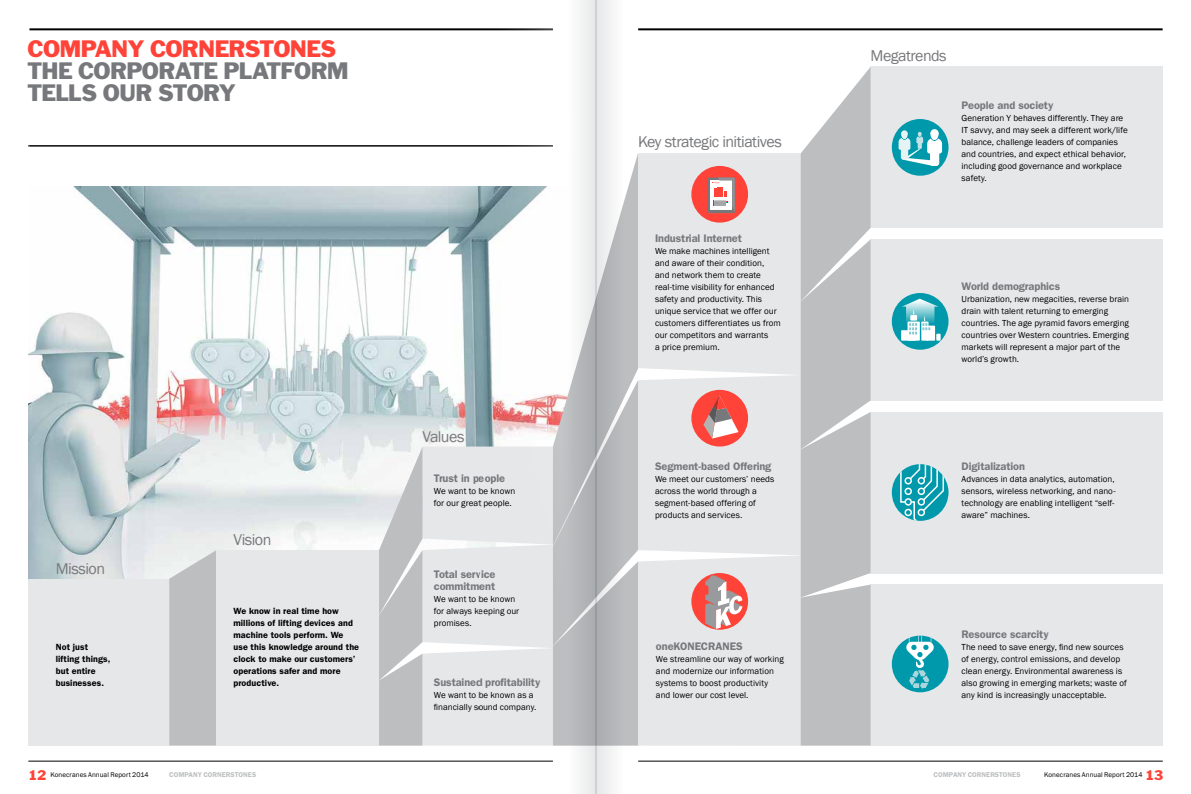
<style>
.page{position:relative;width:1191px;height:794px;background:#fff}
.page>*{position:absolute;margin:0;border:0;box-sizing:border-box;transform-origin:0 0}
.t1{font:22px/22px "Franklin Gothic Std";letter-spacing:-.035em;color:#77787b}
.t2{font:22px "Franklin Gothic Std";letter-spacing:-.03em;color:#ff4338}
.t3{font:16px "Franklin Gothic";letter-spacing:-.035em;color:#77787b}
.t4{font:600 11px/12px "ITC Franklin Gothic Std";letter-spacing:-.01em;color:#77787b}
.t5{font:9px/12px "Franklin Gothic";letter-spacing:.005em;color:#000}
.t6{font:600 9px/12px "ITC Franklin Gothic Std";letter-spacing:.01em;color:#000}
.t7{font:7px "Franklin Gothic";letter-spacing:.01em;color:#000}
.t8{font:600 7px "ITC Franklin Gothic Std";color:#bcbec0}
.s1{font-family:"Franklin Gothic Std";font-size:13px;color:#ff4338}
</style>
<div class="page">
<hr style="left:29px;top:28px;width:524px;height:2px;background:#000">
<hr style="left:638px;top:28px;width:524px;height:2px;background:#000">
<hr style="left:28px;top:146px;width:525px;height:1px;background:#000">
<img style="left:28px;top:187px;width:351px;height:392px">
<div style="left:28px;top:579px;width:141px;height:166px;background:#e6e7e8"></div>
<svg style="left:169px;top:550px;width:47px;height:195px;background:#bfc1c3"></svg>
<div style="left:216px;top:550px;width:163px;height:195px;background:#e6e7e8"></div>
<div style="left:870px;top:67px;width:292px;height:161px;background:#e6e7e8"></div>
<div style="left:870px;top:239px;width:292px;height:161px;background:#e6e7e8"></div>
<div style="left:870px;top:412px;width:292px;height:161px;background:#e6e7e8"></div>
<div style="left:870px;top:584px;width:292px;height:161px;background:#e6e7e8"></div>
<hr style="left:28px;top:761px;width:525px;height:1px;background:#000">
<hr style="left:638px;top:761px;width:524px;height:1px;background:#000">
<div style="left:891px;top:464px;width:57px;height:57px;background:#0099ab;border-radius:50%"></div>
<svg style="left:899px;top:464px;width:45px;height:57px"></svg>
<div style="left:904px;top:477px;width:8px;height:7px;border:1px solid #fff;border-radius:50%"></div>
<div style="left:891px;top:635px;width:57px;height:57px;background:#0099ab;border-radius:50%"></div>
<svg style="left:906px;top:635px;width:27px;height:54px"></svg>
<div style="left:891px;top:293px;width:57px;height:57px;background:#0099ab;border-radius:50%"></div>
<svg style="left:902px;top:299px;width:36px;height:24px"></svg>
<div style="left:907px;top:321px;width:12px;height:20px;background:#fff"></div>
<div style="left:921px;top:321px;width:7px;height:20px;background:#fff"></div>
<div style="left:926px;top:326px;width:9px;height:15px;background:#fff"></div>
<div style="left:901px;top:330px;width:15px;height:11px;background:#fff"></div>
<svg style="left:936px;top:334px;width:4px;height:7px"></svg>
<svg style="left:909px;top:309px;width:21px;height:25px"></svg>
<div style="left:891px;top:119px;width:57px;height:57px;background:#0099ab;border-radius:50%"></div>
<svg style="left:898px;top:129px;width:44px;height:37px"></svg>
<svg style="left:379px;top:68px;width:491px;height:677px"></svg>
<svg style="left:596px;top:0;width:27px;height:794px"></svg>
<svg style="left:577px;top:0;width:19px;height:794px"></svg>
<svg style="left:480px;top:28px;width:97px;height:734px"></svg>
<h1 class="t2" style="left:28px;top:35px;width:310px">COMPANY CORNERSTONES</h1>
<h1 class="t1" style="left:28px;top:60px;width:323px">THE CORPORATE PLATFORM<br>TELLS OUR STORY</h1>
<h2 class="t3" style="left:56px;top:558px;width:51px">Mission</h2>
<p class="t6" style="left:56px;top:640px;width:56px">Not just lifting things, but entire businesses.</p>
<h2 class="t3" style="left:233px;top:530px;width:39px">Vision</h2>
<p class="t6" style="left:233px;top:604px;width:127px">We know in real time how millions of lifting devices and machine tools perform. We use this knowledge around the clock to make our customers’ operations safer and more productive.</p>
<h2 class="t3" style="left:422px;top:426px;width:44px">Values</h2>
<p class="t4" style="left:434px;top:472px;width:73px">Trust in people</p>
<p class="t5" style="left:434px;top:485px;width:83px">We want to be known for our great people.</p>
<p class="t4" style="left:434px;top:568px;width:63px">Total service commitment</p>
<p class="t5" style="left:434px;top:593px;width:87px">We want to be known for always keeping our promises.</p>
<p class="t4" style="left:434px;top:676px;width:108px">Sustained profitability</p>
<p class="t5" style="left:434px;top:689px;width:104px">We want to be known as a financially sound company.</p>
<h2 class="t3" style="left:638px;top:132px;width:145px">Key strategic initiatives</h2>
<p class="t4" style="left:655px;top:232px;width:88px">Industrial Internet</p>
<p class="t5" style="left:655px;top:245px;width:127px">We make machines intelligent and aware of their condition, and network them to create real-time visibility for enhanced safety and productivity. This unique service that we offer our customers differentiates us from our competitors and warrants<br>a price premium.</p>
<p class="t4" style="left:655px;top:460px;width:118px">Segment-based Offering</p>
<p class="t5" style="left:655px;top:473px;width:121px">We meet our customers’ needs across the world through a segment-based offering of products and services.</p>
<p class="t4" style="left:656px;top:640px;width:88px">oneKONECRANES</p>
<p class="t5" style="left:656px;top:653px;width:129px">We streamline our way of working and modernize our information systems to boost productivity and lower our cost level.</p>
<h2 class="t3" style="left:870px;top:46px;width:78px">Megatrends</h2>
<p class="t4" style="left:961px;top:100px;width:93px">People and society</p>
<p class="t5" style="left:961px;top:113px;width:168px">Generation Y behaves differently. They are IT savvy, and may seek a different work/life balance, challenge leaders of companies and countries, and expect ethical behavior, including good governance and workplace safety.</p>
<p class="t4" style="left:961px;top:280px;width:100px">World demographics</p>
<p class="t5" style="left:961px;top:293px;width:169px">Urbanization, new megacities, reverse brain drain with talent returning to emerging countries. The age pyramid favors emerging countries over Western countries. Emerging markets will represent a major part of the world’s growth.</p>
<p class="t4" style="left:961px;top:460px;width:65px">Digitalization</p>
<p class="t5" style="left:961px;top:473px;width:155px">Advances in data analytics, automation, sensors, wireless networking, and nano&shy;technology are enabling intelligent “self&shy;aware” machines.</p>
<p class="t4" style="left:961px;top:628px;width:89px">Resource scarcity</p>
<p class="t5" style="left:961px;top:641px;width:167px">The need to save energy, find new sources of energy, control emissions, and develop clean energy. Environmental awareness is also growing in emerging markets; waste of any kind is increasingly unacceptable.</p>
<p class="t7" style="left:28px;top:770px;width:122px"><span class="s1">12</span> Konecranes Annual Report 2014</p>
<p class="t8" style="left:169px;top:770px;width:88px">COMPANY CORNERSTONES</p>
<p class="t8" style="left:933px;top:770px;width:88px">COMPANY CORNERSTONES</p>
<p class="t7" style="left:1044px;top:770px;width:121px">Konecranes Annual Report 2014 <span class="s1">13</span></p>
</div>
